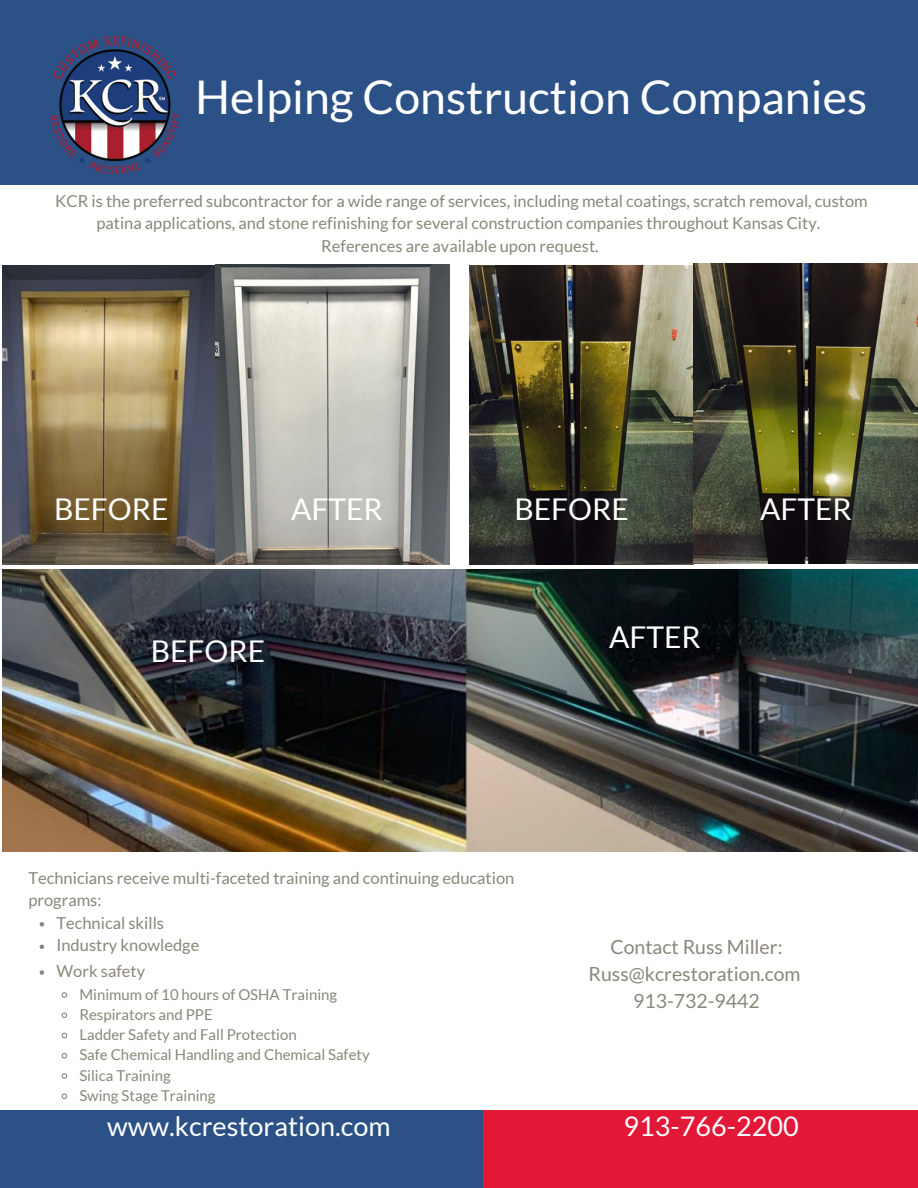
<style>
.page{position:relative;width:918px;height:1188px;background:#fff}
.page>*{position:absolute;margin:0;border:0;box-sizing:border-box;transform-origin:0 0}
.t1{font:46.5px "Lato";color:#fff}
.t2{font:30px "Lato";color:#fff}
.t3{font:27px "Lato";color:#fff}
.t4{font:19.5px "Lato";color:#8a867a}
.t5{font:16.5px/22.5px "Lato";color:#8a867a}
.t6{font:15px "Lato";color:#8a867a}
</style>
<div class="page">
<div style="left:0;top:0;width:918px;height:185px;background:#2b5187"></div>
<div style="left:0;top:1110px;width:484px;height:78px;background:#2b5187"></div>
<div style="left:484px;top:1110px;width:434px;height:78px;background:#e31837"></div>
<img style="left:3px;top:265px;width:446px;height:299px">
<img style="left:3px;top:570px;width:915px;height:282px">
<img style="left:470px;top:264px;width:448px;height:300px">
<svg style="left:40px;top:970px;width:4px;height:5px"></svg>
<svg style="left:61px;top:992px;width:7px;height:6px"></svg>
<svg style="left:61px;top:1012px;width:7px;height:6px"></svg>
<svg style="left:61px;top:1032px;width:7px;height:7px"></svg>
<svg style="left:61px;top:1053px;width:7px;height:6px"></svg>
<svg style="left:61px;top:1073px;width:7px;height:6px"></svg>
<svg style="left:61px;top:1093px;width:7px;height:6px"></svg>
<svg style="left:40px;top:922px;width:4px;height:5px"></svg>
<svg style="left:40px;top:945px;width:4px;height:4px"></svg>
<img style="left:50px;top:37px;width:130px;height:136px">
<p class="t1" style="left:195px;top:68px;width:674px">Helping Construction Companies</p>
<p class="t5" style="left:55px;top:189px;width:814px;text-align:center">KCR is the preferred subcontractor for a wide range of services, including metal coatings, scratch removal, custom patina applications, and stone refinishing for several construction companies throughout Kansas City.</p>
<p class="t5" style="left:321px;top:234px;width:279px">References are available upon request.</p>
<p class="t2" style="left:54px;top:491px;width:116px">BEFORE</p>
<p class="t2" style="left:291px;top:491px;width:93px">AFTER</p>
<p class="t2" style="left:151px;top:633px;width:116px">BEFORE</p>
<p class="t2" style="left:514px;top:491px;width:116px">BEFORE</p>
<p class="t2" style="left:760px;top:491px;width:93px">AFTER</p>
<p class="t2" style="left:609px;top:619px;width:93px">AFTER</p>
<p class="t5" style="left:28px;top:866px;width:487px">Technicians receive multi-faceted training and continuing education programs:</p>
<p class="t5" style="left:56px;top:911px;width:109px">Technical skills</p>
<p class="t5" style="left:56px;top:934px;width:144px">Industry knowledge</p>
<p class="t5" style="left:56px;top:959px;width:90px">Work safety</p>
<p class="t6" style="left:79px;top:985px;width:259px">Minimum of 10 hours of OSHA Training</p>
<p class="t6" style="left:79px;top:1005px;width:135px">Respirators and PPE</p>
<p class="t6" style="left:79px;top:1025px;width:219px">Ladder Safety and Fall Protection</p>
<p class="t6" style="left:79px;top:1045px;width:292px">Safe Chemical Handling and Chemical Safety</p>
<p class="t6" style="left:79px;top:1066px;width:93px">Silica Training</p>
<p class="t6" style="left:79px;top:1086px;width:138px">Swing Stage Training</p>
<p class="t4" style="left:610px;top:935px;width:174px">Contact Russ Miller:</p>
<p class="t4" style="left:589px;top:962px;width:214px">Russ@kcrestoration.com</p>
<p class="t4" style="left:633px;top:989px;width:128px">913-732-9442</p>
<p class="t3" style="left:107px;top:1109px;width:285px">www.kcrestoration.com</p>
<p class="t3" style="left:624px;top:1109px;width:177px">913-766-2200</p>
</div>
